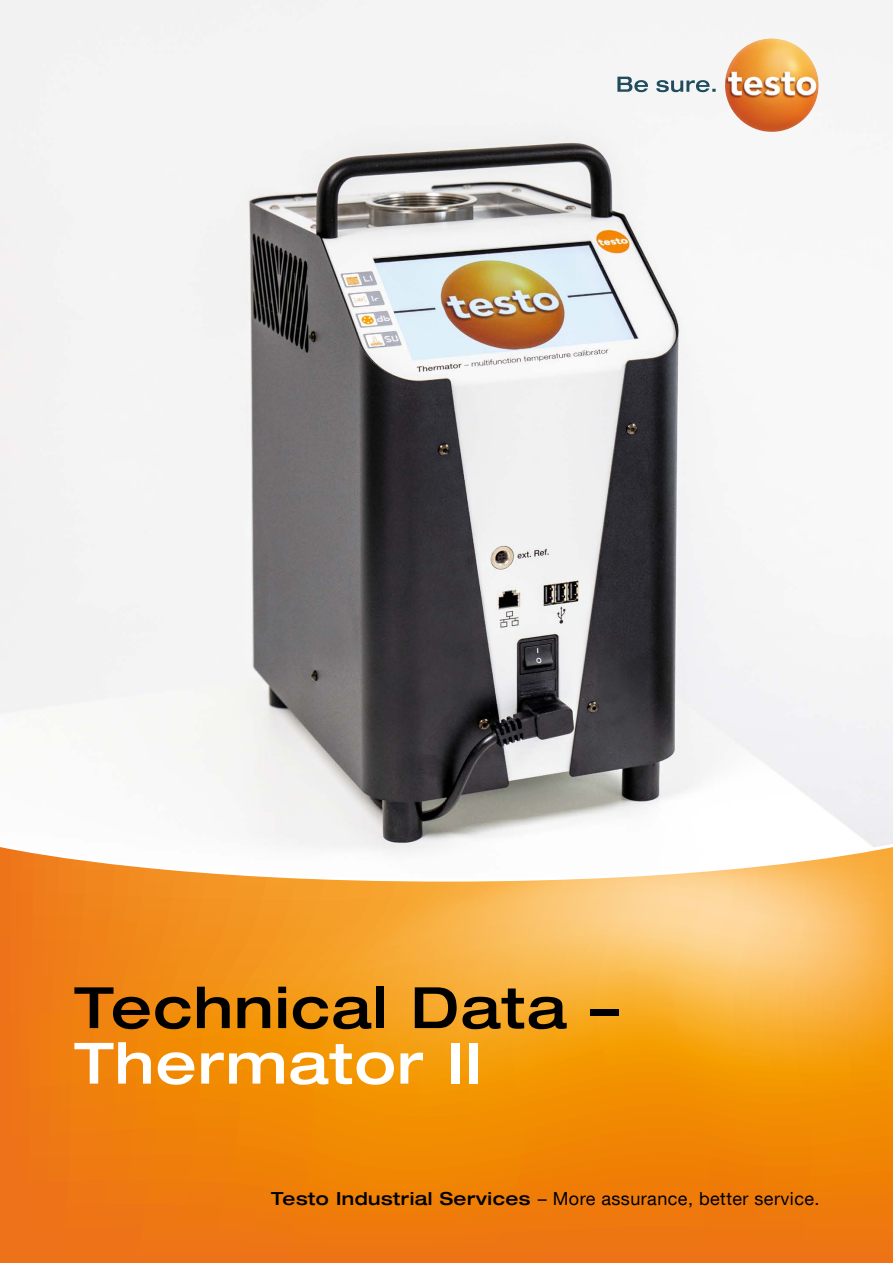
<style>
.page{position:relative;width:893px;height:1263px;background:#fff}
.page>*{position:absolute;margin:0;border:0;box-sizing:border-box;transform-origin:0 0}
.t1{font:500 expanded 57px "Helvetica Neue LT Com";letter-spacing:.025em;color:#000}
.t2{font:500 expanded 57px "Helvetica Neue LT Com";letter-spacing:.025em;color:#fff}
.t3{font:18px "Helvetica Neue LT Com";letter-spacing:.025em;color:#000}
.s1{font-weight:500;font-stretch:expanded}
</style>
<div class="page">
<img style="left:0;top:0;width:893px;height:842px">
<svg style="left:0;top:847px;width:893px;height:416px;background:#f3982b"></svg>
<svg style="left:617px;top:77px;width:99px;height:15px"></svg>
<img style="left:725px;top:38px;width:94px;height:94px;border-radius:47px">
<h1 class="t1" style="left:74px;top:971px;width:545px">Technical Data –</h1>
<h1 class="t2" style="left:74px;top:1027px;width:409px">Thermator II</h1>
<p class="t3" style="left:271px;top:1187px;width:550px"><span class="s1">Testo Industrial Services</span> – More assurance, better service.</p>
</div>
